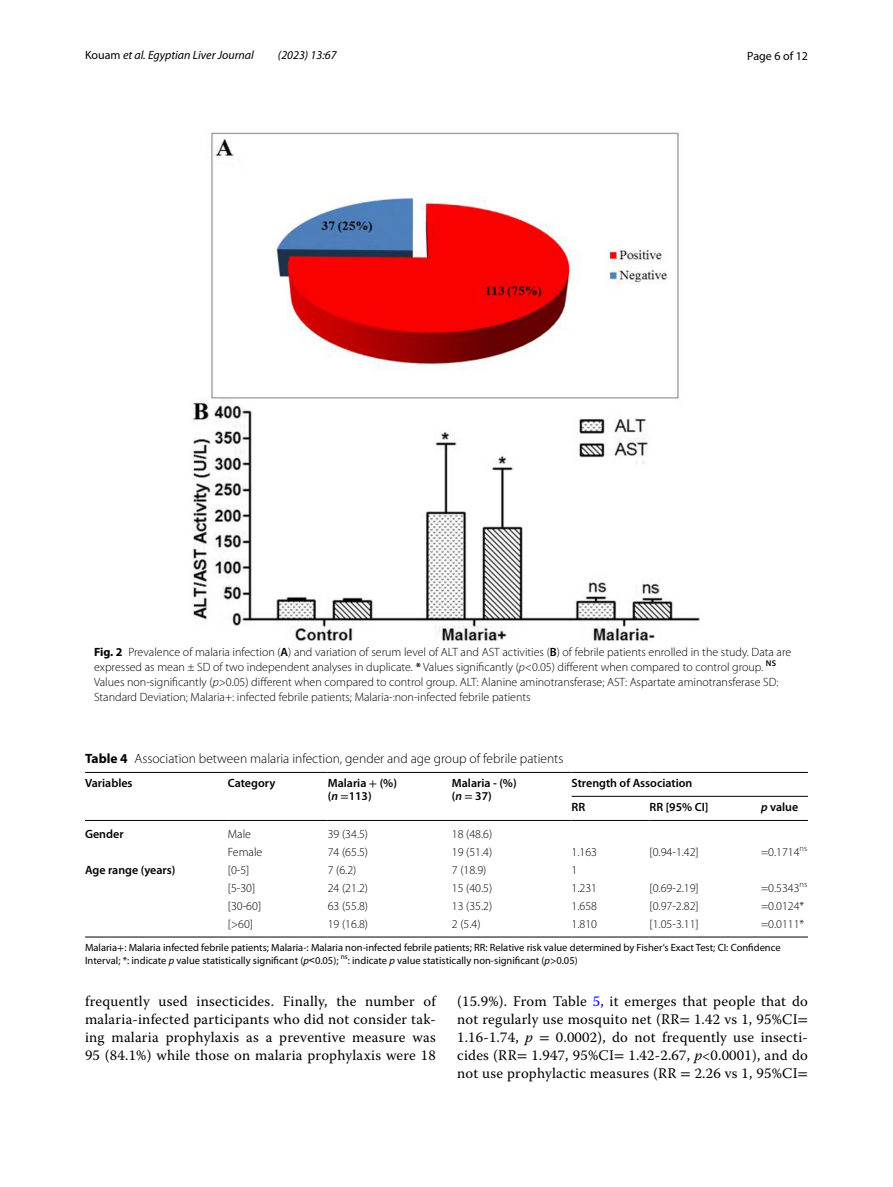
<style>
.page{position:relative;width:893px;height:1187px;background:#fff}
.page>*{position:absolute;margin:0;border:0;box-sizing:border-box;transform-origin:0 0}
.t1{font:14.7px/18px "Warnock Pro";letter-spacing:.015em;color:#000;text-align:justify}
.t2{font:300 13.5px "Myriad Pro";color:#000}
.t3{font:300 12px/15px "Myriad Pro";color:#000}
.t4{font:600 12px/13.5px "Myriad Pro";color:#000}
.t5{font:italic 12px "Myriad Pro";color:#000}
.t6{font:12px "Myriad Pro";color:#000}
.t7{font:10.5px/12.8px "Myriad Pro";color:#000}
.s1{font-style:normal}
.s2{font-weight:700}
.s3{font-weight:600}
.s4{font-style:italic}
.s5{font-family:"STIX";font-weight:400}
.s6{font-family:"STIX"}
.s7{font-family:"Segoe UI"}
.s8{color:#00f}
</style>
<div class="page">
<img style="left:193px;top:133px;width:507px;height:508px">
<hr style="left:85px;top:772px;width:143px;height:1px;background:#000">
<hr style="left:85px;top:820px;width:143px;height:1px;background:#000">
<hr style="left:228px;top:772px;width:100px;height:1px;background:#000">
<hr style="left:228px;top:820px;width:100px;height:1px;background:#000">
<hr style="left:328px;top:772px;width:124px;height:1px;background:#000">
<hr style="left:328px;top:820px;width:124px;height:1px;background:#000">
<hr style="left:452px;top:772px;width:120px;height:1px;background:#000">
<hr style="left:452px;top:820px;width:120px;height:1px;background:#000">
<hr style="left:572px;top:772px;width:78px;height:1px;background:#000">
<hr style="left:650px;top:772px;width:111px;height:1px;background:#000">
<hr style="left:761px;top:772px;width:47px;height:1px;background:#000">
<hr style="left:572px;top:820px;width:78px;height:1px;background:#000">
<hr style="left:650px;top:820px;width:111px;height:1px;background:#000">
<hr style="left:761px;top:820px;width:47px;height:1px;background:#000">
<hr style="left:85px;top:936px;width:143px;height:1px;background:#000">
<hr style="left:228px;top:936px;width:100px;height:1px;background:#000">
<hr style="left:328px;top:936px;width:124px;height:1px;background:#000">
<hr style="left:452px;top:936px;width:120px;height:1px;background:#000">
<hr style="left:572px;top:936px;width:78px;height:1px;background:#000">
<hr style="left:650px;top:936px;width:111px;height:1px;background:#000">
<hr style="left:761px;top:936px;width:47px;height:1px;background:#000">
<hr style="left:572px;top:796px;width:236px;height:1px;background:#000">
<p class="t5" style="left:85px;top:48px;width:170px"><span class="s1">Kouam</span> et al. Egyptian Liver Journal</p>
<p class="t5" style="left:278px;top:48px;width:60px">(2023) 13:67</p>
<p class="t6" style="left:747px;top:48px;width:62px">Page 6 of 12</p>
<p class="t3" style="left:94px;top:645px;width:699px"><span class="s2">Fig. 2</span> Prevalence of malaria infection (<span class="s3">A</span>) and variation of serum level of ALT and AST activities (<span class="s3">B</span>) of febrile patients enrolled in the study. Data are expressed as mean ± SD of two independent analyses in duplicate. <span class="s3">*</span> Values significantly (<span class="s4">p</span>&lt;0.05) different when compared to control group. <sup>NS </sup>Values non-significantly (<span class="s4">p</span>&gt;0.05) different when compared to control group. ALT: Alanine aminotransferase; AST: Aspartate aminotransferase SD:<br>Standard Deviation; Malaria+: infected febrile patients; Malaria-:non-infected febrile patients</p>
<p class="t2" style="left:85px;top:750px;width:480px"><span class="s2">Table 4</span> Association between malaria infection, gender and age group of febrile patients</p>
<p class="t4" style="left:85px;top:775px;width:49px">Variables</p>
<p class="t4" style="left:228px;top:775px;width:49px">Category</p>
<p class="t4" style="left:328px;top:775px;width:71px">Malaria <span class="s5">+</span> (%) (<span class="s4">n</span> <span class="s5">=</span>113)</p>
<p class="t4" style="left:452px;top:775px;width:66px">Malaria - (%) (<span class="s4">n</span> <span class="s5">=</span> 37)</p>
<p class="t4" style="left:572px;top:770px;width:122px;line-height:23.9px">Strength of Association<br>RR</p>
<p class="t4" style="left:650px;top:799px;width:61px">RR [95% CI]</p>
<p class="t4" style="left:761px;top:799px;width:39px"><span class="s4">p</span> value</p>
<p class="t4" style="left:85px;top:826px;width:40px">Gender</p>
<p class="t3" style="left:228px;top:826px;width:25px">Male</p>
<p class="t3" style="left:328px;top:826px;width:42px">39 (34.5)</p>
<p class="t3" style="left:452px;top:826px;width:42px">18 (48.6)</p>
<p class="t3" style="left:228px;top:844px;width:36px">Female</p>
<p class="t3" style="left:328px;top:844px;width:42px">74 (65.5)</p>
<p class="t3" style="left:452px;top:844px;width:42px">19 (51.4)</p>
<p class="t3" style="left:572px;top:844px;width:27px">1.163</p>
<p class="t3" style="left:650px;top:844px;width:51px">[0.94-1.42]</p>
<p class="t3" style="left:761px;top:844px;width:48px">=0.1714<sup>ns</sup></p>
<p class="t4" style="left:85px;top:862px;width:92px">Age range (years)</p>
<p class="t3" style="left:228px;top:862px;width:23px">[0-5]</p>
<p class="t3" style="left:328px;top:862px;width:30px">7 (6.2)</p>
<p class="t3" style="left:452px;top:862px;width:36px">7 (18.9)</p>
<p class="t3" style="left:572px;top:862px;width:7px">1</p>
<p class="t3" style="left:228px;top:880px;width:29px">[5-30]</p>
<p class="t3" style="left:328px;top:880px;width:42px">24 (21.2)</p>
<p class="t3" style="left:452px;top:880px;width:42px">15 (40.5)</p>
<p class="t3" style="left:572px;top:880px;width:27px">1.231</p>
<p class="t3" style="left:650px;top:880px;width:51px">[0.69-2.19]</p>
<p class="t3" style="left:761px;top:880px;width:48px">=0.5343<sup>ns</sup></p>
<p class="t3" style="left:228px;top:898px;width:35px">[30-60]</p>
<p class="t3" style="left:328px;top:898px;width:42px">63 (55.8)</p>
<p class="t3" style="left:452px;top:898px;width:42px">13 (35.2)</p>
<p class="t3" style="left:572px;top:898px;width:27px">1.658</p>
<p class="t3" style="left:650px;top:898px;width:51px">[0.97-2.82]</p>
<p class="t3" style="left:761px;top:898px;width:45px">=0.0124*</p>
<p class="t3" style="left:228px;top:917px;width:27px">[&gt;60]</p>
<p class="t3" style="left:328px;top:917px;width:42px">19 (16.8)</p>
<p class="t3" style="left:452px;top:917px;width:30px">2 (5.4)</p>
<p class="t3" style="left:572px;top:917px;width:27px">1.810</p>
<p class="t3" style="left:650px;top:917px;width:51px">[1.05-3.11]</p>
<p class="t3" style="left:761px;top:917px;width:45px">=0.0111*</p>
<p class="t7" style="left:85px;top:940px;width:697px">Malaria<span class="s6">+</span>: Malaria infected febrile patients; Malaria-: Malaria non-infected febrile patients; RR: Relative risk value determined by Fisher’s Exact Test; CI: Confidence<br>Interval; *: indicate <span class="s4">p</span> value statistically significant (<span class="s4">p</span><span class="s7">˂</span>0.05); <sup>ns</sup>: indicate <span class="s4">p</span> value statistically non-significant (<span class="s4">p</span>&gt;0.05)</p>
<p class="t1" style="left:85px;top:991px;width:352px">frequently used insecticides. Finally, the number of malaria-infected participants who did not consider tak&shy;ing malaria prophylaxis as a preventive measure was 95 (84.1%) while those on malaria prophylaxis were 18</p>
<p class="t1" style="left:457px;top:991px;width:352px">(15.9%). From Table <span class="s8">5</span>, it emerges that people that do not regularly use mosquito net (RR<span class="s6">=</span> 1.42 vs 1, 95%CI<span class="s6">= </span>1.16-1.74, <span class="s4">p</span> <span class="s6">=</span> 0.0002), do not frequently use insecti&shy;cides (RR<span class="s6">=</span> 1.947, 95%CI<span class="s6">=</span> 1.42-2.67, <span class="s4">p</span>&lt;0.0001), and do not use prophylactic measures (RR <span class="s6">=</span> 2.26 vs 1, 95%CI<span class="s6">=</span></p>
</div>
